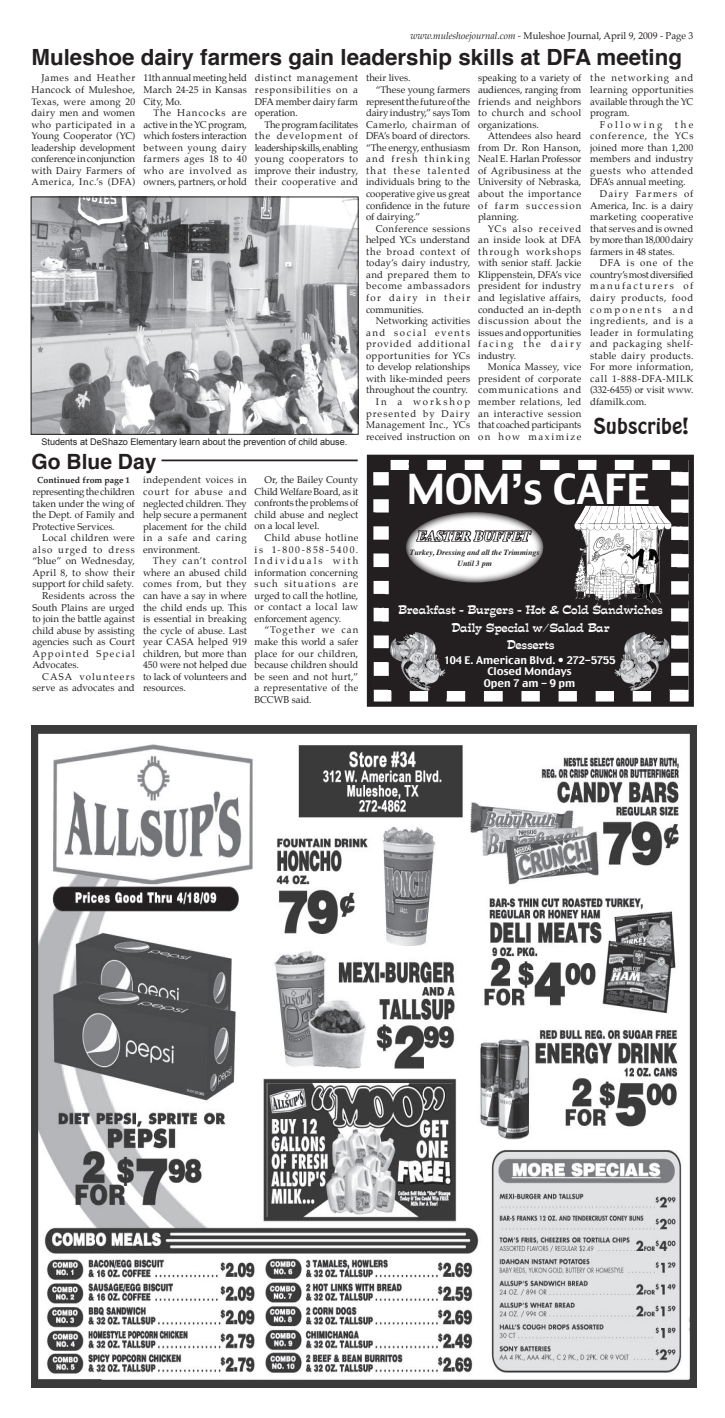
<style>
.page{position:relative;width:725px;height:1418px;background:#fff}
.page>*{position:absolute;margin:0;border:0;box-sizing:border-box;transform-origin:0 0}
.t1{font:41.12px "Charcoal";color:#fff}
.Headline1{font:700 22.31px "Helvetica";color:#231f20}
.t2{font:21px "Hobo BT";letter-spacing:-.005em;color:#231f20}
.Headline2{font:700 21px "Helvetica";color:#231f20}
.t3{font:italic 700 14px "Times";color:#fff}
.t4{font:12.25px/17.5px "Cow Poke Normal";letter-spacing:-.02em;color:#fff;text-align:center}
.t5{font:10.5px/11.4px "Charcoal";color:#fff;text-align:center}
.t6{font:9.62px/11.5px "Palatino";letter-spacing:.015em;color:#231f20;text-align:justify}
.t7{font:9.62px "Palatino";letter-spacing:.245em;color:#231f20}
.Cutlines{font:9.1px "Arial";color:#231f20}
.t8{font:700 8.75px "Palatino";letter-spacing:.005em;color:#231f20}
.t9{font:italic 700 7.88px/11.4px "Times";color:#231f20;text-align:center}
.s1{font-style:italic}
</style>
<div class="page">
<img style="left:33px;top:198px;width:323px;height:235px">
<div style="left:31px;top:196px;width:327px;height:239px;border:1px solid #231f20"></div>
<hr style="left:161px;top:459px;width:196px;height:2px;background:#231f20">
<img style="left:375px;top:461px;width:312px;height:240px">
<div style="left:367px;top:455px;width:326px;height:252px;border:5px solid #231f20"></div>
<div style="left:389px;top:470px;width:281px;height:219px;background:#231f20"></div>
<div style="left:389px;top:470px;width:282px;height:219px;border:1px solid #231f20"></div>
<div style="left:391px;top:656px;width:277px;height:34px;background:#231f20"></div>
<img style="left:574px;top:506px;width:66px;height:98px">
<img style="left:639px;top:531px;width:14px;height:20px">
<svg style="left:405px;top:511px;width:139px;height:72px;background:#d1d0d0"></svg>
<svg style="left:415px;top:525px;width:118px;height:29px"></svg>
<img style="left:390px;top:632px;width:55px;height:59px">
<img style="left:614px;top:632px;width:55px;height:59px">
<svg style="left:369px;top:456px;width:6px;height:249px"></svg>
<img style="left:32px;top:725px;width:664px;height:662px">
<p class="t6" style="left:410px;top:31px;width:284px"><span class="s1">www.muleshoejournal.com</span> - Muleshoe Journal, April 9, 2009 - Page 3</p>
<p class="Headline1" style="left:32px;top:37px;width:652px">Muleshoe dairy farmers gain leadership skills at DFA meeting</p>
<p class="t6" style="left:144px;top:73px;width:105px">11th annual meeting held March 24-25 in Kansas City, Mo.</p>
<p class="t6" style="left:144px;top:108px;width:105px;text-indent:10px">The Hancocks are active in the YC program, which fosters interaction between young dairy farmers ages 18 to 40 who are involved as owners, partners, or hold</p>
<p class="t6" style="left:32px;top:73px;width:105px;text-indent:10px">James and Heather Hancock of Muleshoe, Texas, were among 20 dairy men and women who participated in a Young Cooperator (YC) leadership development conference in conjunction with Dairy Farmers of America, Inc.’s (DFA)</p>
<p class="t6" style="left:366px;top:73px;width:46px">their lives.</p>
<p class="t6" style="left:366px;top:85px;width:106px;text-indent:10px">“These young farmers represent the future of the dairy industry,” says Tom Camerlo, chairman of DFA’s board of directors. “The energy, enthusiasm and fresh thinking that these talented individuals bring to the cooperative give us great confidence in the future of dairying.”</p>
<p class="t6" style="left:366px;top:223px;width:106px;text-indent:10px">Conference sessions helped YCs understand the broad context of today’s dairy industry, and prepared them to become ambassadors for dairy in their communities.</p>
<p class="t6" style="left:366px;top:316px;width:106px;text-indent:10px">Networking activities and social events provided additional opportunities for YCs to develop relationships with like-minded peers throughout the country.</p>
<p class="t6" style="left:366px;top:397px;width:106px;text-indent:10px">In a workshop presented by Dairy Management Inc., YCs received instruction on</p>
<p class="t6" style="left:590px;top:73px;width:105px">the networking and learning opportunities available through the YC program.</p>
<p class="t7" style="left:600px;top:118px;width:64px">Following</p>
<p class="t6" style="left:478px;top:73px;width:105px">speaking to a variety of audiences, ranging from friends and neighbors to church and school organizations.</p>
<p class="t6" style="left:478px;top:131px;width:105px;text-indent:10px">Attendees also heard from Dr. Ron Hanson, Neal E. Harlan Professor of Agribusiness at the University of Nebraska, about the importance of farm succession planning.</p>
<p class="t6" style="left:478px;top:223px;width:105px;text-indent:10px">YCs also received an inside look at DFA through workshops with senior staff. Jackie Klippenstein, DFA’s vice president for industry and legislative affairs, conducted an in-depth discussion about the issues and opportunities facing the dairy industry.</p>
<p class="t6" style="left:478px;top:362px;width:105px;text-indent:10px">Monica Massey, vice president of corporate communications and member relations, led an interactive session that coached participants on how maximize</p>
<p class="t6" style="left:255px;top:73px;width:105px">distinct management responsibilities on a DFA member dairy farm operation.</p>
<p class="t6" style="left:255px;top:119px;width:105px;text-indent:10px">The program facilitates the development of leadership skills, enabling young cooperators to improve their industry, their cooperative and</p>
<p class="t6" style="left:590px;top:119px;width:105px;text-indent:85px">the conference, the YCs joined more than 1,200 members and industry guests who attended DFA’s annual meeting.</p>
<p class="t6" style="left:590px;top:189px;width:105px;text-indent:10px">Dairy Farmers of America, Inc. is a dairy marketing cooperative that serves and is owned by more than 18,000 dairy farmers in 48 states.</p>
<p class="t6" style="left:590px;top:258px;width:105px;text-indent:10px">DFA is one of the country’s most diversified manufacturers of dairy products, food components and ingredients, and is a leader in formulating and packaging shelf&shy;stable dairy products.<br>For more information, call 1-888-DFA-MILK (332-6455) or visit www. dfamilk.com.</p>
<p class="t2" style="left:593px;top:413px;width:97px">Subscribe!</p>
<p class="Cutlines" style="left:41px;top:437px;width:307px">Students at DeShazo Elementary learn about the prevention of child abuse.</p>
<p class="Headline2" style="left:32px;top:442px;width:126px">Go Blue Day</p>
<p class="t8" style="left:37px;top:475px;width:94px">Continued from page 1</p>
<p class="t6" style="left:32px;top:487px;width:104px">representing the children taken under the wing of the Dept. of Family and Protective Services.</p>
<p class="t6" style="left:32px;top:533px;width:104px;text-indent:10px">Local children were also urged to dress “blue” on Wednesday, April 8, to show their support for child safety.</p>
<p class="t6" style="left:32px;top:591px;width:104px;text-indent:10px">Residents across the South Plains are urged to join the battle against child abuse by assisting agencies such as Court Appointed Special Advocates.</p>
<p class="t6" style="left:32px;top:671px;width:104px;text-align:right">CASA volunteers serve as advocates and</p>
<p class="t6" style="left:254px;top:475px;width:105px;text-indent:10px">Or, the Bailey County Child Welfare Board, as it confronts the problems of child abuse and neglect on a local level.</p>
<p class="t6" style="left:254px;top:533px;width:105px;text-indent:10px">Child abuse hotline is 1-800-858-5400.<br>Individuals with information concerning such situations are urged to call the hotline, or contact a local law enforcement agency.</p>
<p class="t6" style="left:254px;top:625px;width:105px;text-indent:10px">“Together we can make this world a safer place for our children, because children should be seen and not hurt,” a representative of the BCCWB said.</p>
<p class="t6" style="left:143px;top:475px;width:105px">independent voices in court for abuse and neglected children. They help secure a permanent placement for the child in a safe and caring environment.</p>
<p class="t6" style="left:143px;top:556px;width:105px;text-indent:10px">They can’t control where an abused child comes from, but they can have a say in where the child ends up. This is essential in breaking the cycle of abuse. Last year CASA helped 919 children, but more than 450 were not helped due to lack of volunteers and resources.</p>
<p class="t1" style="left:407px;top:462px;width:244px">MOM’s CAFE</p>
<p class="t3" style="left:417px;top:523px;width:115px">EASTER BUFFET</p>
<p class="t9" style="left:410px;top:546px;width:131px">Turkey, Dressing and all the Trimmings<br>Until 3 pm</p>
<p class="t4" style="left:398px;top:601px;width:266px">Breakfast - Burgers - Hot &amp; Cold Sandwiches<br>Daily Special w/Salad Bar<br>Desserts</p>
<p class="t5" style="left:443px;top:655px;width:173px">104 E. American Blvd. • 272-5755<br>Closed Mondays<br>Open 7 am - 9 pm</p>
</div>
